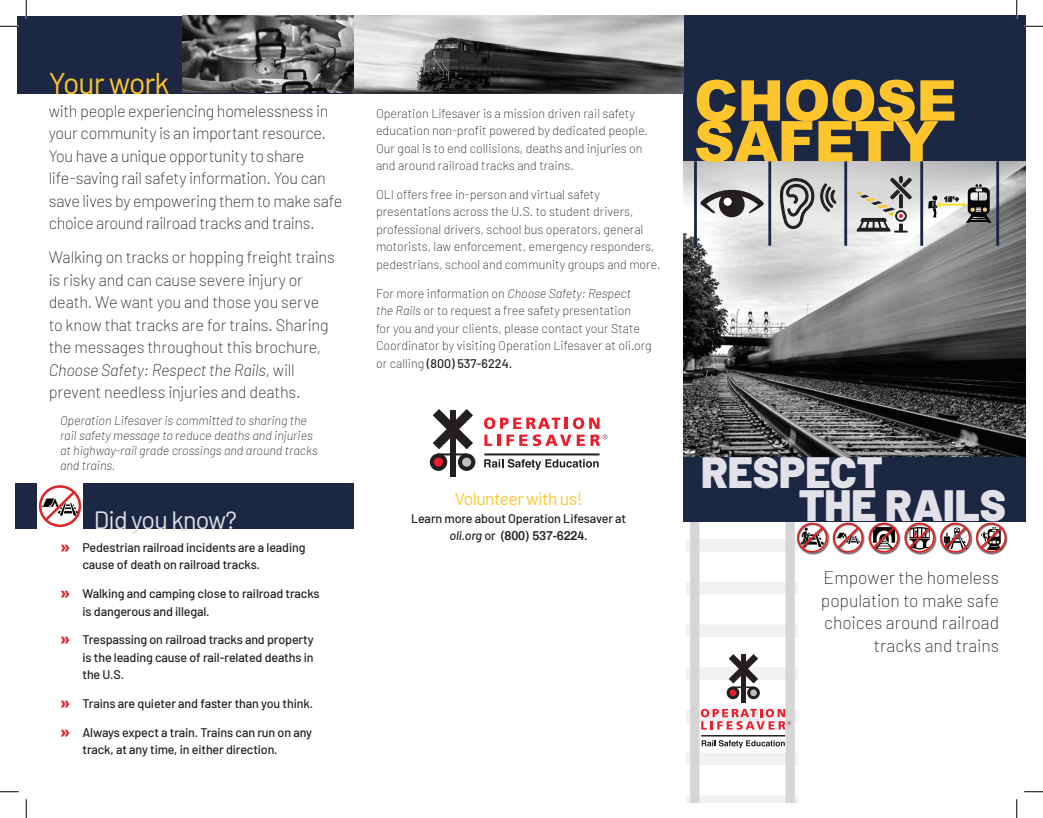
<style>
.page{position:relative;width:1043px;height:818px;background:#fff}
.page>*{position:absolute;margin:0;border:0;box-sizing:border-box;transform-origin:0 0}
.t1{font:900 56.25px/40.8px "Arial";letter-spacing:-.01em;color:#fec52c}
.t2{font:900 43.75px/33.8px "Barlow";color:#e2e1e7}
.t3{font:30px "Barlow";letter-spacing:-.03em;color:#fec52c}
.t4{font:25px "Barlow";letter-spacing:-.03em;color:#e2e1e7}
.t5{font:200 17.5px/22.5px "Barlow";color:#231f20;text-align:right}
.t6{font:17.5px "Barlow";letter-spacing:-.03em;color:#fec52c}
.t7{font:200 16.25px/22.5px "Barlow";letter-spacing:-.015em;color:#231f20}
.t8{font:200 12.5px/17.5px "Barlow";color:#231f20}
.t9{font:500 12.5px/17.5px "Barlow";letter-spacing:-.01em;color:#231f20}
.t10{font:italic 200 12.5px/15px "Barlow";color:#231f20}
.t11{font:600 12.5px "Archivo";letter-spacing:-.01em;color:#231f20}
.t12{font:700 7px "Arial";color:#211e1e}
.s1{font-style:italic}
.s2{font-family:"Arial";font-weight:900;font-size:15px;color:#df2626}
.s3{font-weight:500}
.s4{font-family:"Barlow";font-weight:500;font-style:italic}
.s5{font-family:"Barlow";font-weight:500}
</style>
<div class="page">
<div style="left:15px;top:483px;width:338px;height:45px;background:#1c2744"></div>
<div style="left:38px;top:483px;width:44px;height:45px;background:#fff"></div>
<div style="left:39px;top:485px;width:42px;height:42px;border:3px solid #df2626;border-radius:50%"></div>
<svg style="left:42px;top:488px;width:36px;height:36px"></svg>
<div style="left:17px;top:16px;width:336px;height:78px;background:#1c2744"></div>
<div style="left:686px;top:539px;width:112px;height:12px;background:#f2f1f1"></div>
<div style="left:686px;top:581px;width:112px;height:13px;background:#f2f1f1"></div>
<div style="left:686px;top:624px;width:112px;height:13px;background:#f2f1f1"></div>
<div style="left:686px;top:667px;width:112px;height:12px;background:#f2f1f1"></div>
<svg style="left:686px;top:710px;width:112px;height:12px"></svg>
<div style="left:686px;top:752px;width:112px;height:13px;background:#f2f1f1"></div>
<div style="left:686px;top:795px;width:112px;height:7px;background:#f2f1f1"></div>
<div style="left:690px;top:267px;width:9px;height:535px;background:#d7d6d6"></div>
<div style="left:785px;top:267px;width:9px;height:535px;background:#d7d6d6"></div>
<div style="left:683px;top:15px;width:342px;height:506px;background:#1c2744"></div>
<img style="left:353px;top:15px;width:330px;height:79px">
<svg style="left:183px;top:15px;width:170px;height:78px;background:#646464"></svg>
<hr style="left:484px;top:453px;width:115px;height:2px;background:#231f20">
<svg style="left:484px;top:417px;width:123px;height:29px"></svg>
<div style="left:450px;top:409px;width:5px;height:67px;background:#231f20"></div>
<div style="left:458px;top:453px;width:17px;height:18px;background:#231f20;border-radius:50%"></div>
<svg style="left:430px;top:409px;width:43px;height:62px"></svg>
<div style="left:462px;top:457px;width:9px;height:9px;background:#bcbdc0;border-radius:50%"></div>
<svg style="left:484px;top:459px;width:114px;height:11px"></svg>
<hr style="left:701px;top:735px;width:84px;height:1px;background:#231f20">
<svg style="left:701px;top:708px;width:90px;height:21px"></svg>
<hr style="left:741px;top:654px;width:4px;height:49px;background:#231f20">
<svg style="left:747px;top:686px;width:13px;height:13px"></svg>
<svg style="left:726px;top:654px;width:32px;height:45px"></svg>
<div style="left:750px;top:689px;width:6px;height:7px;background:#bcbdc0;border-radius:50%"></div>
<svg style="left:701px;top:740px;width:83px;height:8px"></svg>
<img style="left:683px;top:161px;width:342px;height:295px">
<div style="left:797px;top:522px;width:32px;height:32px;background:#231f20;opacity:.75"></div>
<div style="left:797px;top:522px;width:30px;height:30px;border:2px solid #df2626;border-radius:50%"></div>
<svg style="left:799px;top:524px;width:26px;height:26px"></svg>
<div style="left:832px;top:522px;width:33px;height:32px;background:#231f20;opacity:.75"></div>
<div style="left:832px;top:522px;width:31px;height:30px;border:2px solid #df2626;border-radius:50%"></div>
<svg style="left:835px;top:524px;width:26px;height:26px"></svg>
<div style="left:904px;top:522px;width:32px;height:32px;background:#231f20;opacity:.75"></div>
<div style="left:904px;top:522px;width:30px;height:30px;border:2px solid #df2626;border-radius:50%"></div>
<svg style="left:906px;top:524px;width:26px;height:26px"></svg>
<div style="left:940px;top:522px;width:32px;height:32px;background:#231f20;opacity:.75"></div>
<div style="left:940px;top:522px;width:30px;height:30px;border:2px solid #df2626;border-radius:50%"></div>
<svg style="left:942px;top:524px;width:26px;height:26px"></svg>
<div style="left:868px;top:522px;width:33px;height:32px;background:#231f20;opacity:.75"></div>
<div style="left:868px;top:522px;width:31px;height:30px;border:2px solid #df2626;border-radius:50%"></div>
<svg style="left:870px;top:524px;width:26px;height:26px"></svg>
<div style="left:975px;top:522px;width:33px;height:32px;background:#231f20;opacity:.75"></div>
<div style="left:976px;top:522px;width:30px;height:30px;border:2px solid #df2626;border-radius:50%"></div>
<svg style="left:978px;top:524px;width:26px;height:26px"></svg>
<svg style="left:856px;top:176px;width:55px;height:56px;background:#b4b1ad"></svg>
<svg style="left:928px;top:184px;width:63px;height:39px;background:#aaaaa3"></svg>
<svg style="left:780px;top:178px;width:56px;height:51px;background:#a9a8a8"></svg>
<svg style="left:700px;top:190px;width:63px;height:27px;background:#888687"></svg>
<div style="left:723px;top:198px;width:8px;height:7px;background:#fff;border-radius:50%"></div>
<hr style="left:768px;top:161px;width:3px;height:85px;background:#1c2744">
<hr style="left:694px;top:161px;width:3px;height:85px;background:#1c2744">
<hr style="left:844px;top:161px;width:3px;height:85px;background:#1c2744">
<hr style="left:920px;top:161px;width:3px;height:85px;background:#1c2744">
<hr style="left:996px;top:161px;width:3px;height:85px;background:#1c2744">
<svg style="left:0;top:25px;width:19px;height:2px"></svg>
<svg style="left:1024px;top:25px;width:18px;height:2px"></svg>
<svg style="left:0;top:791px;width:19px;height:1px"></svg>
<svg style="left:1024px;top:791px;width:18px;height:1px"></svg>
<svg style="left:25px;top:0;width:2px;height:19px"></svg>
<svg style="left:25px;top:799px;width:2px;height:19px"></svg>
<svg style="left:1016px;top:0;width:1px;height:19px"></svg>
<svg style="left:1016px;top:799px;width:1px;height:19px"></svg>
<h3 class="t3" style="left:49px;top:61px;width:122px">Your work</h3>
<p class="t7" style="left:49px;top:98px;width:295px">with people experiencing homelessness in your community is an important resource.<br>You have a unique opportunity to share life-saving rail safety information. You can save lives by empowering them to make safe choice around railroad tracks and trains.</p>
<p class="t7" style="left:49px;top:245px;width:287px">Walking on tracks or hopping freight trains is risky and can cause severe injury or death. We want you and those you serve to know that tracks are for trains. Sharing the messages throughout this brochure, <span class="s1">Choose Safety: Respect the Rails</span>, will prevent needless injuries and deaths.</p>
<p class="t10" style="left:60px;top:411px;width:259px">Operation Lifesaver is committed to sharing the rail safety message to reduce deaths and injuries at highway-rail grade crossings and around tracks and trains.</p>
<h3 class="t4" style="left:94px;top:501px;width:145px">Did you know?</h3>
<p class="t9" style="left:82px;top:537px;width:224px;text-indent:-23px"><span class="s2">»</span> Pedestrian railroad incidents are a leading cause of death on railroad tracks.</p>
<p class="t9" style="left:82px;top:583px;width:238px;text-indent:-23px"><span class="s2">»</span> Walking and camping close to railroad tracks is dangerous and illegal.</p>
<p class="t9" style="left:82px;top:630px;width:233px;text-align:justify;text-indent:-23px"><span class="s2">»</span> Trespassing on railroad tracks and property is the leading cause of rail-related deaths in the U.S.</p>
<p class="t9" style="left:60px;top:693px;width:255px"><span class="s2">»</span> Trains are quieter and faster than you think.</p>
<p class="t9" style="left:82px;top:722px;width:231px;text-indent:-23px"><span class="s2">»</span> Always expect a train. Trains can run on any track, at any time, in either direction.</p>
<p class="t8" style="left:376px;top:103px;width:273px">Operation Lifesaver is a mission driven rail safety education non-profit powered by dedicated people.<br>Our goal is to end collisions, deaths and injuries on and around railroad tracks and trains.</p>
<p class="t8" style="left:376px;top:185px;width:286px">OLI offers free in-person and virtual safety presentations across the U.S. to student drivers, professional drivers, school bus operators, general motorists, law enforcement, emergency responders, pedestrians, school and community groups and more.</p>
<p class="t8" style="left:376px;top:283px;width:277px">For more information on <span class="s1">Choose Safety: Respect<br>the Rails</span> or to request a free safety presentation<br>for you and your clients, please contact your State Coordinator by visiting Operation Lifesaver at oli.org or calling <span class="s3">(800) 537-6224.</span></p>
<h3 class="t6" style="left:455px;top:486px;width:129px">Volunteer with us!</h3>
<p class="t9" style="left:411px;top:508px;width:216px">Learn more about Operation Lifesaver at</p>
<p class="t11" style="left:449px;top:526px;width:140px"><span class="s4">oli.org</span> <span class="s5">or</span> (800) 537-6224.</p>
<h1 class="t1" style="left:694px;top:78px;width:264px">CHOOSE<br>SAFETY</h1>
<p class="t12" style="left:944px;top:194px;width:16px">15’+</p>
<h2 class="t2" style="left:798px;top:452px;width:209px;text-indent:-98px">RESPECT<br>THE RAILS</h2>
<h3 class="t5" style="left:821px;top:565px;width:180px">Empower the homeless population to make safe choices around railroad tracks and trains</h3>
</div>
